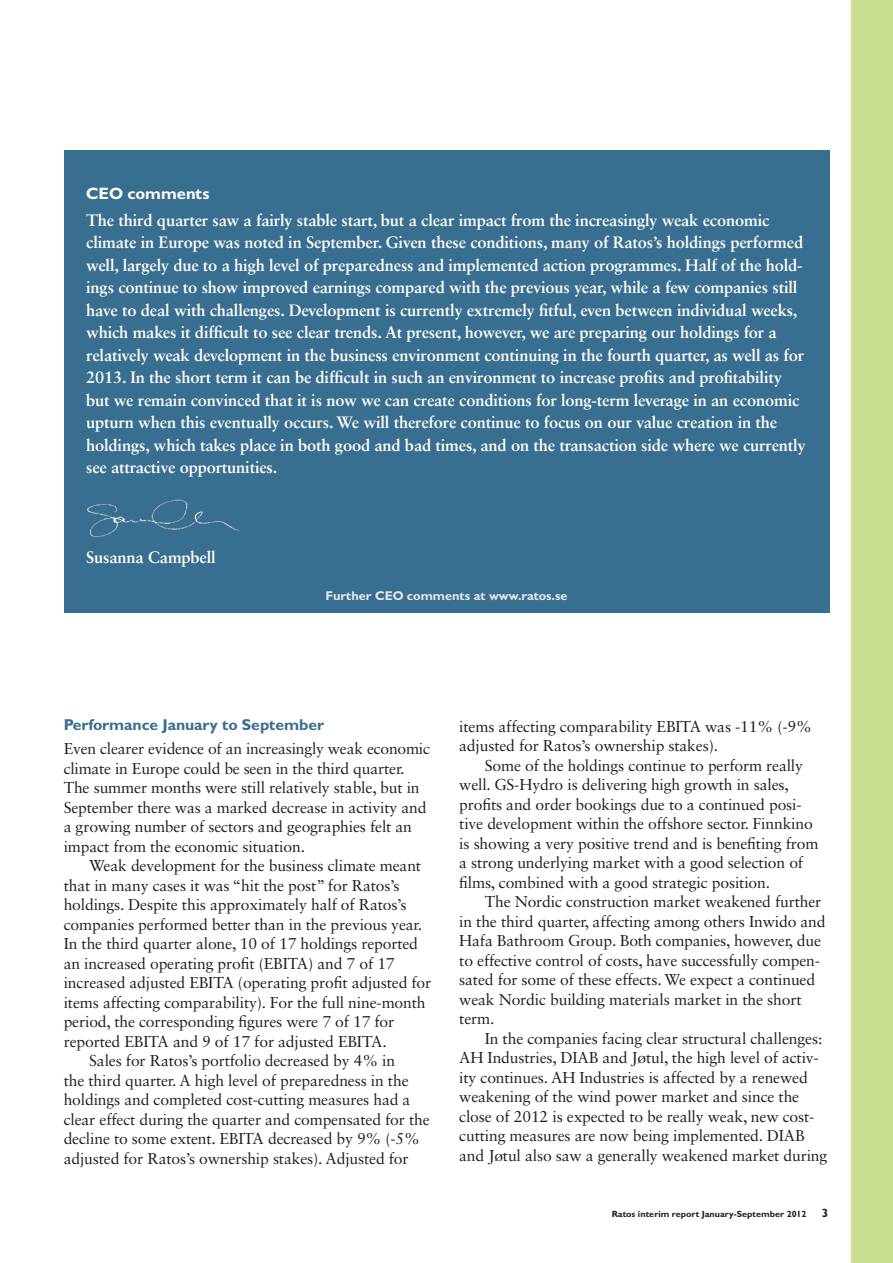
<style>
.page{position:relative;width:893px;height:1263px;background:#fff}
.page>*{position:absolute;margin:0;border:0;box-sizing:border-box;transform-origin:0 0}
.xBrödtext_1{font:700 16.5px/22.5px "Sabon LT Std";letter-spacing:-.01em;color:#fff}
.xMellanrubrik{font:700 16.5px "Gill Sans MT Std";letter-spacing:-.005em;color:#fff}
.xBrödtext_in{font:15.75px/19.5px "Sabon LT Std";letter-spacing:-.01em;color:#231f20}
.xBrödtext_1-2{font:15.75px/19.5px "Sabon LT Std";letter-spacing:-.01em;color:#231f20}
.xMellanrubrik-2{font:700 15.75px "Gill Sans MT Std";letter-spacing:-.005em;color:#386e8f}
.xMellanrubrik-3{font:700 12.75px "Gill Sans MT Std";letter-spacing:-.005em;color:#e6e7e9}
.t1{font:700 12px "Gill Sans MT Std";color:#231f20}
.t2{font:700 9px "Gill Sans MT Std";color:#231f20}
</style>
<div class="page">
<div style="left:851px;top:0;width:42px;height:1263px;background:#c7df8e"></div>
<div style="left:64px;top:150px;width:765px;height:462px;background:#386e8f"></div>
<img style="left:87px;top:499px;width:153px;height:38px">
<p class="xMellanrubrik" style="left:86px;top:183px;width:125px">CEO comments</p>
<p class="xBrödtext_1" style="left:86px;top:208px;width:721px">The third quarter saw a fairly stable start, but a clear impact from the increasingly weak economic climate in Europe was noted in September. Given these conditions, many of Ratos’s holdings performed well, largely due to a high level of preparedness and implemented action programmes. Half of the hold&shy;ings continue to show improved earnings compared with the previous year, while a few companies still have to deal with challenges. Development is currently extremely fitful, even between individual weeks, which makes it difficult to see clear trends. At present, however, we are preparing our holdings for a relatively weak development in the business environment continuing in the fourth quarter, as well as for 2013. In the short term it can be difficult in such an environment to increase profits and profitability but we remain convinced that it is now we can create conditions for long-term leverage in an economic upturn when this eventually occurs. We will therefore continue to focus on our value creation in the holdings, which takes place in both good and bad times, and on the transaction side where we currently see attractive opportunities.</p>
<p class="xBrödtext_1" style="left:86px;top:546px;width:131px">Susanna Campbell</p>
<p class="xMellanrubrik-3" style="left:326px;top:588px;width:243px">Further CEO comments at www.ratos.se</p>
<p class="xMellanrubrik-2" style="left:64px;top:715px;width:262px">Performance January to September</p>
<p class="xBrödtext_1-2" style="left:64px;top:739px;width:368px">Even clearer evidence of an increasingly weak economic climate in Europe could be seen in the third quarter.<br>The summer months were still relatively stable, but in September there was a marked decrease in activity and a growing number of sectors and geographies felt an impact from the economic situation.</p>
<p class="xBrödtext_in" style="left:64px;top:856px;width:369px;text-indent:26px">Weak development for the business climate meant that in many cases it was “hit the post” for Ratos’s holdings. Despite this approximately half of Ratos’s companies performed better than in the previous year.<br>In the third quarter alone, 10 of 17 holdings reported an increased operating profit (EBITA) and 7 of 17 increased adjusted EBITA (operating profit adjusted for items affecting comparability). For the full nine-month period, the corresponding figures were 7 of 17 for reported EBITA and 9 of 17 for adjusted EBITA.</p>
<p class="xBrödtext_in" style="left:64px;top:1051px;width:367px;text-indent:26px">Sales for Ratos’s portfolio decreased by 4% in<br>the third quarter. A high level of preparedness in the holdings and completed cost-cutting measures had a clear effect during the quarter and compensated for the decline to some extent. EBITA decreased by 9% (-5% adjusted for Ratos’s ownership stakes). Adjusted for</p>
<p class="xBrödtext_in" style="left:459px;top:716px;width:354px">items affecting comparability EBITA was -11% (-9% adjusted for Ratos’s ownership stakes).</p>
<p class="xBrödtext_in" style="left:459px;top:755px;width:361px;text-indent:26px">Some of the holdings continue to perform really well. GS-Hydro is delivering high growth in sales, profits and order bookings due to a continued posi&shy;tive development within the offshore sector. Finnkino is showing a very positive trend and is benefiting from a strong underlying market with a good selection of films, combined with a good strategic position.</p>
<p class="xBrödtext_in" style="left:459px;top:892px;width:368px;text-indent:26px">The Nordic construction market weakened further in the third quarter, affecting among others Inwido and Hafa Bathroom Group. Both companies, however, due to effective control of costs, have successfully compen&shy;sated for some of these effects. We expect a continued weak Nordic building materials market in the short term.</p>
<p class="xBrödtext_in" style="left:459px;top:1028px;width:370px;text-indent:26px">In the companies facing clear structural challenges:<br>AH Industries, DIAB and Jøtul, the high level of activ&shy;ity continues. AH Industries is affected by a renewed weakening of the wind power market and since the close of 2012 is expected to be really weak, new cost&shy;cutting measures are now being implemented. DIAB and Jøtul also saw a generally weakened market during</p>
<p class="t2" style="left:612px;top:1209px;width:196px">Ratos interim report January-September 2012</p>
<p class="t1" style="left:822px;top:1205px;width:8px">3</p>
</div>
